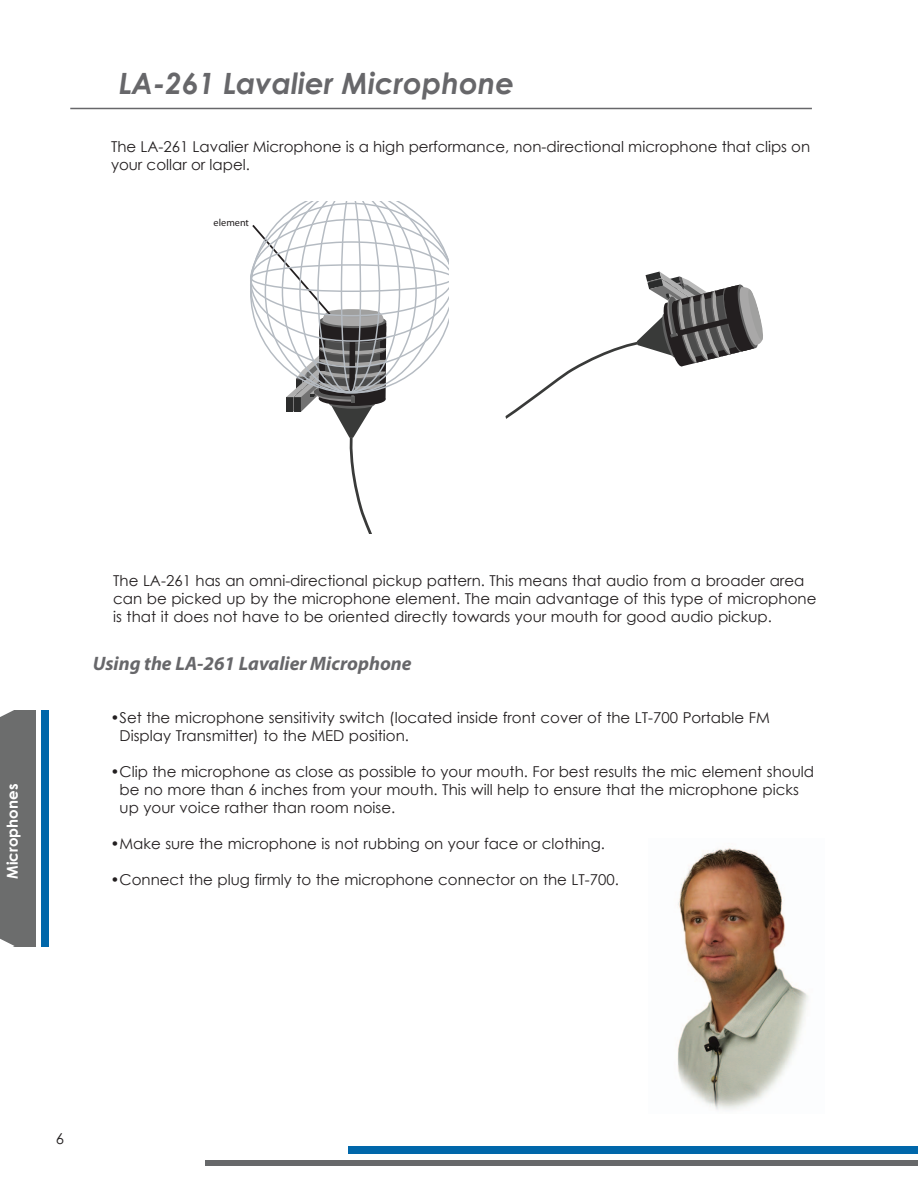
<style>
.page{position:relative;width:918px;height:1188px;background:#fff}
.page>*{position:absolute;margin:0;border:0;box-sizing:border-box;transform-origin:0 0}
.t1{font:italic 700 29.4px "Century Gothic";color:#67676a}
.t2{font:italic 700 19.5px "Myriad Pro";color:#67676a}
.t3{font:15px/18px "Century Gothic";color:#231f20}
.t4{font:700 15px "Century Gothic";color:#fff}
.t5{font:italic 10.2px "Avant Garde";color:#231f20}
</style>
<div class="page">
<div style="left:205px;top:1160px;width:713px;height:6px;background:#67686a"></div>
<div style="left:0;top:710px;width:36px;height:236px;background:#6c6d6d"></div>
<svg style="left:0;top:710px;width:14px;height:7px"></svg>
<div style="left:41px;top:711px;width:8px;height:236px;background:#0067aa"></div>
<svg style="left:0;top:938px;width:15px;height:9px"></svg>
<div style="left:348px;top:1147px;width:570px;height:7px;background:#0067aa"></div>
<hr style="left:70px;top:108px;width:742px;height:1px;background:#67676a">
<svg style="left:250px;top:201px;width:199px;height:332px"></svg>
<svg style="left:505px;top:272px;width:258px;height:147px"></svg>
<img style="left:677px;top:848px;width:132px;height:262px">
<h1 class="t1" style="left:119px;top:61px;width:397px">LA-261 Lavalier Microphone</h1>
<p class="t3" style="left:111px;top:137px;width:701px">The LA-261 Lavalier Microphone is a high performance, non-directional microphone that clips on your collar or lapel.</p>
<p class="t5" style="left:214px;top:216px;width:37px">element</p>
<p class="t4" style="left:1px;top:879px;width:96px;rotate:-90deg">Microphones</p>
<p class="t3" style="left:113px;top:571px;width:705px">The LA-261 has an omni-directional pickup pattern. This means that audio from a broader area can be picked up by the microphone element. The main advantage of this type of microphone is that it does not have to be oriented directly towards your mouth for good audio pickup.</p>
<h2 class="t2" style="left:93px;top:651px;width:320px">Using the LA-261 Lavalier Microphone</h2>
<p class="t3" style="left:120px;top:708px;width:652px;text-indent:-9px">•Set the microphone sensitivity switch (located inside front cover of the LT-700 Portable FM<br>Display Transmitter) to the MED position.</p>
<p class="t3" style="left:120px;top:762px;width:696px;text-indent:-9px">•Clip the microphone as close as possible to your mouth. For best results the mic element should be no more than 6 inches from your mouth. This will help to ensure that the microphone picks up your voice rather than room noise.</p>
<p class="t3" style="left:110px;top:834px;width:496px">•Make sure the microphone is not rubbing on your face or clothing.</p>
<p class="t3" style="left:110px;top:870px;width:510px">•Connect the plug firmly to the microphone connector on the LT-700.</p>
<p class="t3" style="left:56px;top:1129px;width:10px">6</p>
</div>
